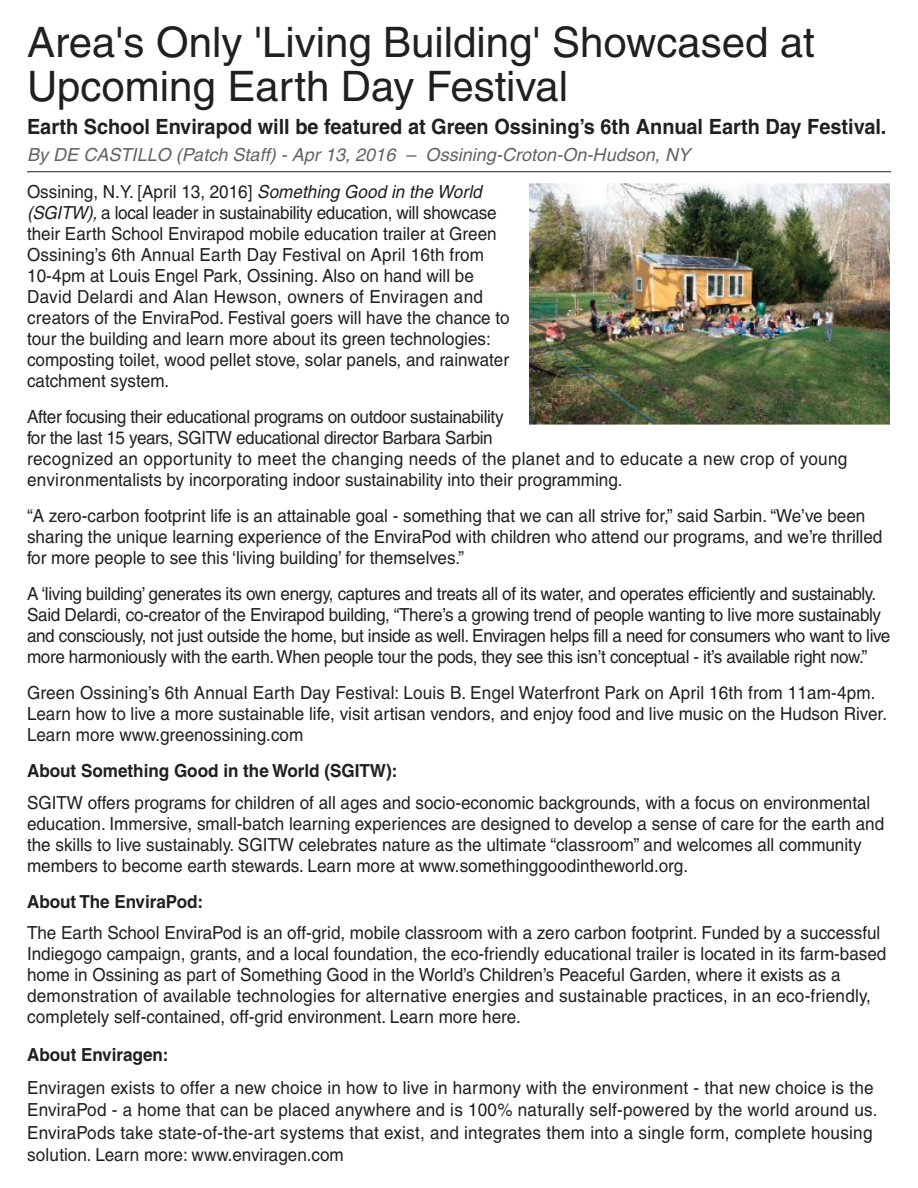
<style>
.page{position:relative;width:918px;height:1188px;background:#fff}
.page>*{position:absolute;margin:0;border:0;box-sizing:border-box;transform-origin:0 0}
.t1{font:42px/43.5px "Helvetica";color:#231f20}
.t2{font:700 21px "Helvetica";color:#231f20;scale:.95 1}
.t3{font:18px/21px "Helvetica";color:#231f20;scale:.95 1}
.t4{font:18px/21px "Helvetica";letter-spacing:-.02em;color:#231f20;scale:.95 1}
.t5{font:italic 18px/37.5px "Helvetica";letter-spacing:.005em;color:#636366}
.t6{font:700 18px "Helvetica";color:#231f20;scale:.95 1}
.s1{font-style:normal;color:#231f20}
.s2{color:#231f20}
.s3{font-style:italic}
</style>
<div class="page">
<img style="left:529px;top:184px;width:360px;height:241px">
<hr style="left:27px;top:171px;width:864px;height:1px;background:#231f20">
<h1 class="t1" style="left:27px;top:25px;width:790px">Area's Only 'Living Building' Showcased at<br>Upcoming Earth Day Festival</h1>
<p class="t2" style="left:27px;top:119px;width:906px">Earth School Envirapod will be featured at Green Ossining’s 6th Annual Earth Day Festival.</p>
<p class="t5" style="left:27px;top:137px;width:665px">By DE CASTILLO (Patch Staff) - Apr 13, 2016 – Ossining-Croton-On-Hudson, NY<br><span class="s1">Ossining, N.Y. [April 13, 2016]</span> <span class="s2">Something Good in the World</span></p>
<p class="t3" style="left:27px;top:204px;width:510px"><span class="s3">(SGITW),</span> a local leader in sustainability education, will showcase their Earth School Envirapod mobile education trailer at Green Ossining’s 6th Annual Earth Day Festival on April 16th from 10-4pm at Louis Engel Park, Ossining. Also on hand will be David Delardi and Alan Hewson, owners of Enviragen and creators of the EnviraPod. Festival goers will have the chance to tour the building and learn more about its green technologies: composting toilet, wood pellet stove, solar panels, and rainwater catchment system.</p>
<p class="t3" style="left:27px;top:408px;width:865px">After focusing their educational programs on outdoor sustainability<br>for the last 15 years, SGITW educational director Barbara Sarbin<br>recognized an opportunity to meet the changing needs of the planet and to educate a new crop of young environmentalists by incorporating indoor sustainability into their programming.</p>
<p class="t3" style="left:27px;top:507px;width:902px">“A zero-carbon footprint life is an attainable goal - something that we can all strive for,” said Sarbin. “We’ve been sharing the unique learning experience of the EnviraPod with children who attend our programs, and we’re thrilled for more people to see this ‘living building’ for themselves.”</p>
<p class="t4" style="left:27px;top:585px;width:910px">A ‘living building’ generates its own energy, captures and treats all of its water, and operates efficiently and sustainably.<br>Said Delardi, co-creator of the Envirapod building, “There’s a growing trend of people wanting to live more sustainably and consciously, not just outside the home, but inside as well. Enviragen helps fill a need for consumers who want to live more harmoniously with the earth. When people tour the pods, they see this isn’t conceptual - it’s available right now.”</p>
<p class="t3" style="left:27px;top:684px;width:907px">Green Ossining’s 6th Annual Earth Day Festival: Louis B. Engel Waterfront Park on April 16th from 11am-4pm.<br>Learn how to live a more sustainable life, visit artisan vendors, and enjoy food and live music on the Hudson River.<br>Learn more www.greenossining.com</p>
<p class="t6" style="left:27px;top:764px;width:391px">About Something Good in the World (SGITW):</p>
<p class="t3" style="left:27px;top:794px;width:904px">SGITW offers programs for children of all ages and socio-economic backgrounds, with a focus on environmental education. Immersive, small-batch learning experiences are designed to develop a sense of care for the earth and the skills to live sustainably. SGITW celebrates nature as the ultimate “classroom” and welcomes all community members to become earth stewards. Learn more at www.somethinggoodintheworld.org.</p>
<p class="t6" style="left:27px;top:895px;width:187px">About The EnviraPod:</p>
<p class="t3" style="left:27px;top:924px;width:906px">The Earth School EnviraPod is an off-grid, mobile classroom with a zero carbon footprint. Funded by a successful Indiegogo campaign, grants, and a local foundation, the eco-friendly educational trailer is located in its farm-based home in Ossining as part of Something Good in the World’s Children’s Peaceful Garden, where it exists as a demonstration of available technologies for alternative energies and sustainable practices, in an eco-friendly, completely self-contained, off-grid environment. Learn more here.</p>
<p class="t6" style="left:27px;top:1048px;width:151px">About Enviragen:</p>
<p class="t3" style="left:27px;top:1078px;width:897px;line-height:22.5px">Enviragen exists to offer a new choice in how to live in harmony with the environment - that new choice is the EnviraPod - a home that can be placed anywhere and is 100% naturally self-powered by the world around us.<br>EnviraPods take state-of-the-art systems that exist, and integrates them into a single form, complete housing solution. Learn more: www.enviragen.com</p>
</div>
